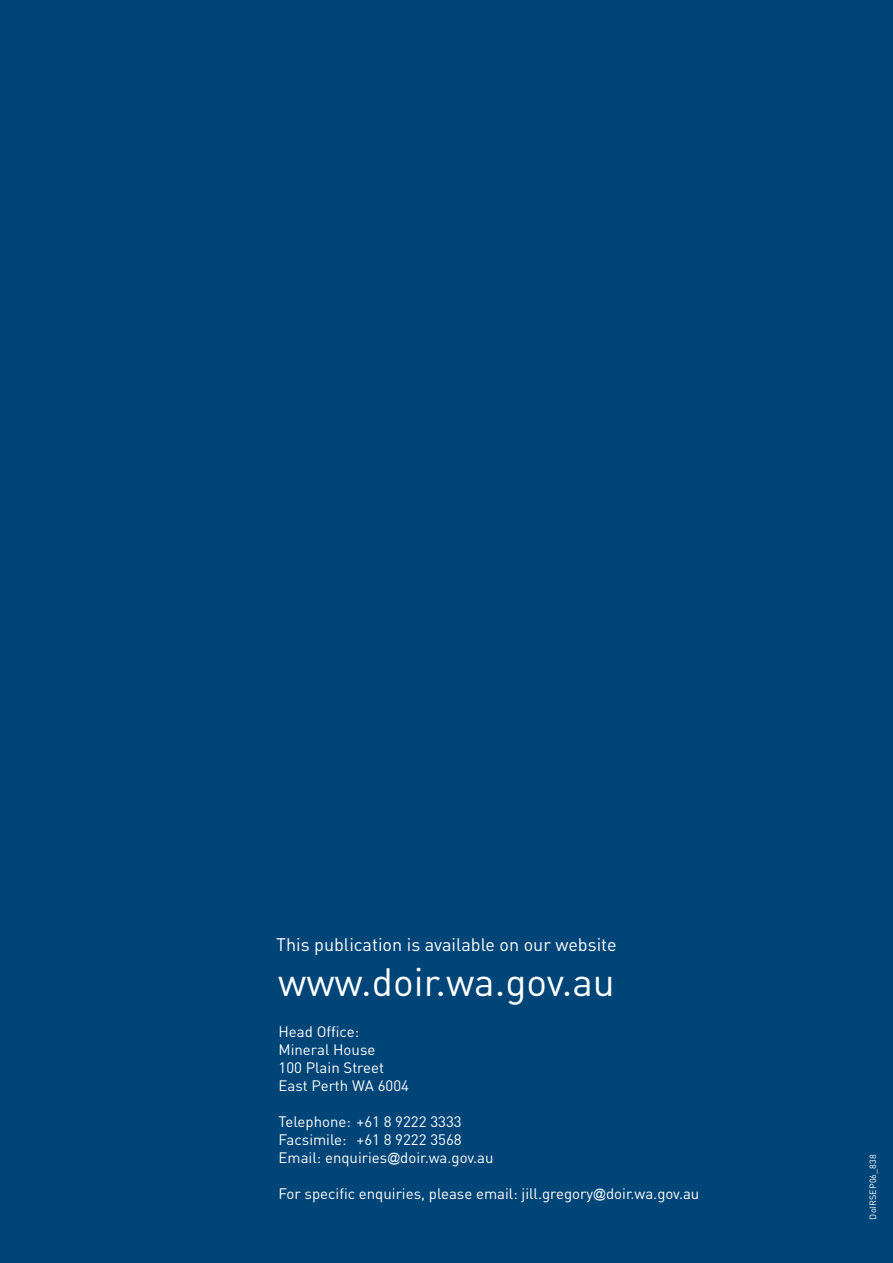
<style>
.page{position:relative;width:893px;height:1263px;background:#004578}
.page>*{position:absolute;margin:0;border:0;box-sizing:border-box;transform-origin:0 0}
.t1{font:39px "DIN Regular Alternate";color:#fff}
.t2{font:18px "DIN Regular Alternate";color:#fff}
.t3{font:15px/18px "DIN";color:#fff}
.t4{font:9px "DIN";letter-spacing:.01em;color:#fff}
.s1{font-family:"Arial";font-size:12.75px}
</style>
<div class="page">
<p class="t2" style="left:276px;top:934px;width:342px">This publication is available on our website</p>
<h1 class="t1" style="left:278px;top:958px;width:338px">www.doir.wa.gov.au</h1>
<p class="t3" style="left:279px;top:1022px;width:132px">Head Office:<br>Mineral House<br>100 Plain Street<br>East Perth WA 6004</p>
<p class="t3" style="left:279px;top:1112px;width:217px">Telephone: +61 8 9222 3333<br>Facsimile: +61 8 9222 3568<br>Email: enquiries<span class="s1">@</span>doir.wa.gov.au</p>
<p class="t3" style="left:279px;top:1184px;width:422px">For specific enquiries, please email: jill.gregory<span class="s1">@</span>doir.wa.gov.au</p>
<p class="t4" style="left:867px;top:1219px;width:67px;rotate:-90deg">DoIRSEP06_838</p>
</div>
